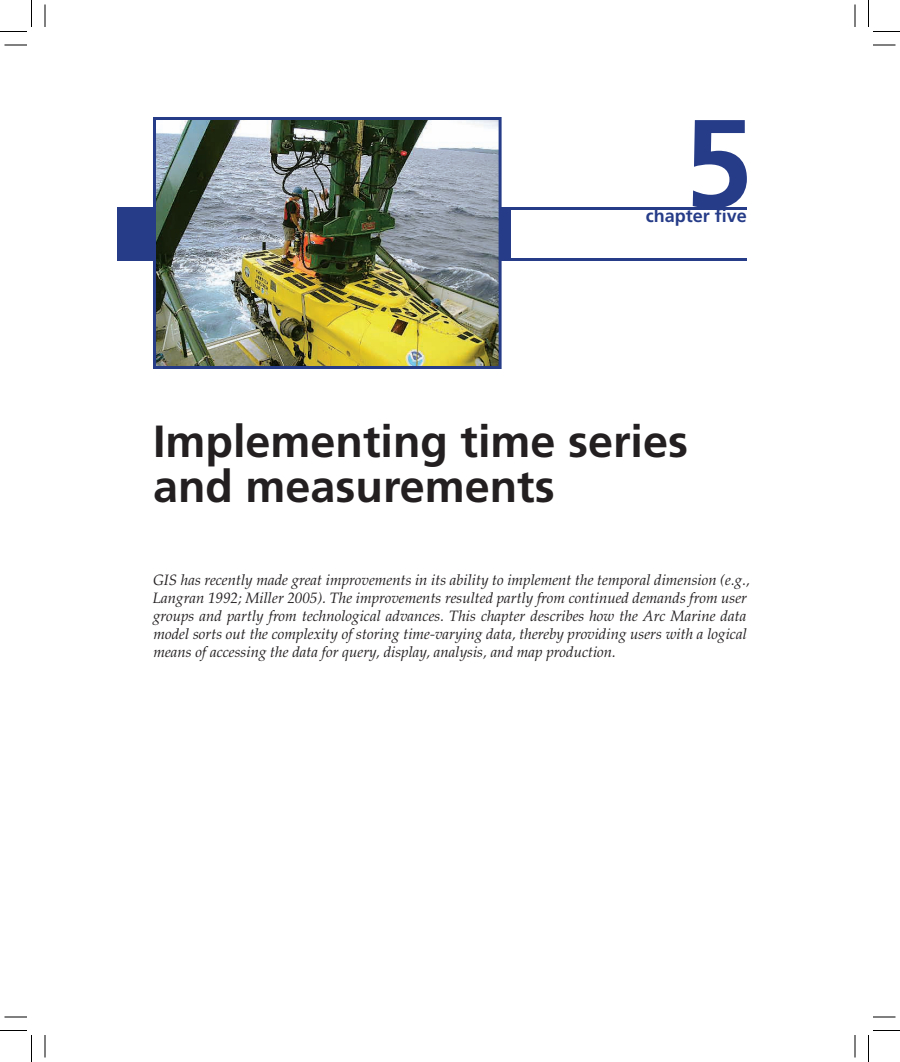
<style>
.page{position:relative;width:900px;height:1062px;background:#fff}
.page>*{position:absolute;margin:0;border:0;box-sizing:border-box;transform-origin:0 0}
.t1{font:700 124.5px "Frutiger";color:#263c88}
.t2{font:700 45px/45px "Frutiger";color:#231f20}
.t3{font:700 18px "Frutiger";color:#263c88}
.t4{font:italic 15px/18px "Palatino";color:#231f20}
</style>
<div class="page">
<hr style="left:476px;top:207px;width:271px;height:3px;background:#263c88">
<hr style="left:458px;top:258px;width:289px;height:3px;background:#263c88">
<div style="left:482px;top:207px;width:29px;height:54px;background:#263c88"></div>
<div style="left:117px;top:207px;width:45px;height:54px;background:#263c88"></div>
<img style="left:157px;top:121px;width:341px;height:244px">
<div style="left:153px;top:117px;width:349px;height:252px;border:3px solid #263c88"></div>
<svg style="left:4px;top:45px;width:23px;height:1px"></svg>
<svg style="left:873px;top:45px;width:23px;height:1px"></svg>
<svg style="left:4px;top:1017px;width:23px;height:1px"></svg>
<svg style="left:873px;top:1017px;width:23px;height:1px"></svg>
<svg style="left:45px;top:4px;width:1px;height:23px"></svg>
<svg style="left:45px;top:1035px;width:1px;height:23px"></svg>
<svg style="left:855px;top:4px;width:1px;height:23px"></svg>
<svg style="left:855px;top:1035px;width:1px;height:23px"></svg>
<svg style="left:0;top:0;width:32px;height:32px"></svg>
<svg style="left:0;top:1030px;width:32px;height:32px"></svg>
<svg style="left:868px;top:0;width:32px;height:32px"></svg>
<svg style="left:868px;top:1030px;width:32px;height:32px"></svg>
<h1 class="t1" style="left:684px;top:91px;width:71px">5</h1>
<p class="t3" style="left:646px;top:205px;width:103px">chapter five</p>
<h2 class="t2" style="left:153px;top:419px;width:537px">Implementing time series and measurements</h2>
<p class="t4" style="left:153px;top:571px;width:599px">GIS has recently made great improvements in its ability to implement the temporal dimension (e.g., Langran 1992; Miller 2005). The improvements resulted partly from continued demands from user groups and partly from technological advances. This chapter describes how the Arc Marine data model sorts out the complexity of storing time-varying data, thereby providing users with a logical means of accessing the data for query, display, analysis, and map production.</p>
</div>
